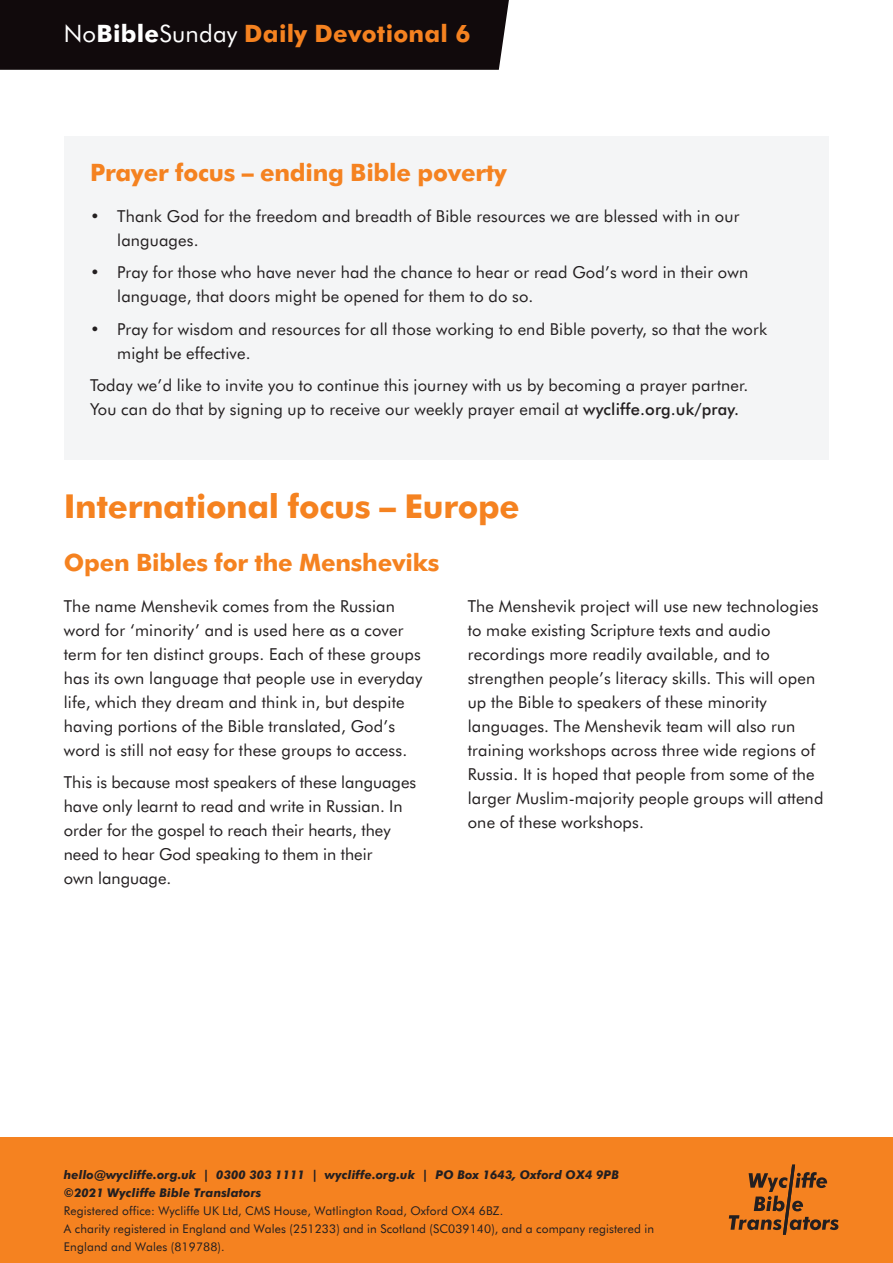
<style>
.page{position:relative;width:893px;height:1263px;background:#fff}
.page>*{position:absolute;margin:0;border:0;box-sizing:border-box;transform-origin:0 0}
.t1{font:700 33px "Futura BT";letter-spacing:-.01em;color:#f58220}
.t2{font:700 24px "Futura BT";letter-spacing:-.01em;color:#f58220}
.t3{font:700 24px "Futura BT";letter-spacing:.01em;color:#f58220}
.t4{font:16.5px/24px "Futura BT";letter-spacing:.01em;color:#231f20}
.t5{font:12px/18px "Futura BT";letter-spacing:.01em;color:#231f20}
.t6{font:italic 800 12px/18px "Futura BT";letter-spacing:.01em;color:#231f20}
.s1{font-weight:400;color:#fff}
.s2{color:#fff}
.s3{font-weight:500}
</style>
<div class="page">
<div style="left:0;top:1137px;width:893px;height:126px;background:#f58220"></div>
<svg style="left:729px;top:1164px;width:109px;height:71px"></svg>
<div style="left:65px;top:136px;width:764px;height:323px;background:#f4f5f6"></div>
<div style="left:0;top:0;width:509px;height:70px;background:#110a0c"></div>
<h2 class="t3" style="left:64px;top:19px;width:408px"><span class="s1">No</span><span class="s2">Bible</span><span class="s1">Sunday</span> Daily Devotional 6</h2>
<h2 class="t2" style="left:90px;top:158px;width:418px">Prayer focus – ending Bible poverty</h2>
<p class="t4" style="left:117px;top:204px;width:624px;text-indent:-27px">• Thank God for the freedom and breadth of Bible resources we are blessed with in our languages.</p>
<p class="t4" style="left:117px;top:260px;width:633px;text-indent:-27px">• Pray for those who have never had the chance to hear or read God’s word in their own language, that doors might be opened for them to do so.</p>
<p class="t4" style="left:117px;top:317px;width:651px;text-indent:-27px">• Pray for wisdom and resources for all those working to end Bible poverty, so that the work might be effective.</p>
<p class="t4" style="left:90px;top:373px;width:660px">Today we’d like to invite you to continue this journey with us by becoming a prayer partner.<br>You can do that by signing up to receive our weekly prayer email at <span class="s3">wycliffe.org.uk/pray.</span></p>
<h1 class="t1" style="left:64px;top:486px;width:457px">International focus – Europe</h1>
<h2 class="t2" style="left:64px;top:548px;width:377px">Open Bibles for the Mensheviks</h2>
<p class="t4" style="left:64px;top:594px;width:360px">The name Menshevik comes from the Russian word for ‘minority’ and is used here as a cover term for ten distinct groups. Each of these groups has its own language that people use in everyday life, which they dream and think in, but despite having portions of the Bible translated, God’s word is still not easy for these groups to access.</p>
<p class="t4" style="left:64px;top:770px;width:354px">This is because most speakers of these languages have only learnt to read and write in Russian. In order for the gospel to reach their hearts, they need to hear God speaking to them in their<br>own language.</p>
<p class="t4" style="left:468px;top:594px;width:357px">The Menshevik project will use new technologies to make existing Scripture texts and audio recordings more readily available, and to strengthen people’s literacy skills. This will open up the Bible to speakers of these minority languages. The Menshevik team will also run training workshops across three wide regions of Russia. It is hoped that people from some of the larger Muslim-majority people groups will attend one of these workshops.</p>
<p class="t6" style="left:64px;top:1165px;width:556px">hello@wycliffe.org.uk | 0300 303 1111 | wycliffe.org.uk | PO Box 1643, Oxford OX4 9PB ©2021 Wycliffe Bible Translators</p>
<p class="t5" style="left:64px;top:1201px;width:592px">Registered office: Wycliffe UK Ltd, CMS House, Watlington Road, Oxford OX4 6BZ.<br>A charity registered in England and Wales (251233) and in Scotland (SC039140), and a company registered in<br>England and Wales (819788).</p>
</div>
